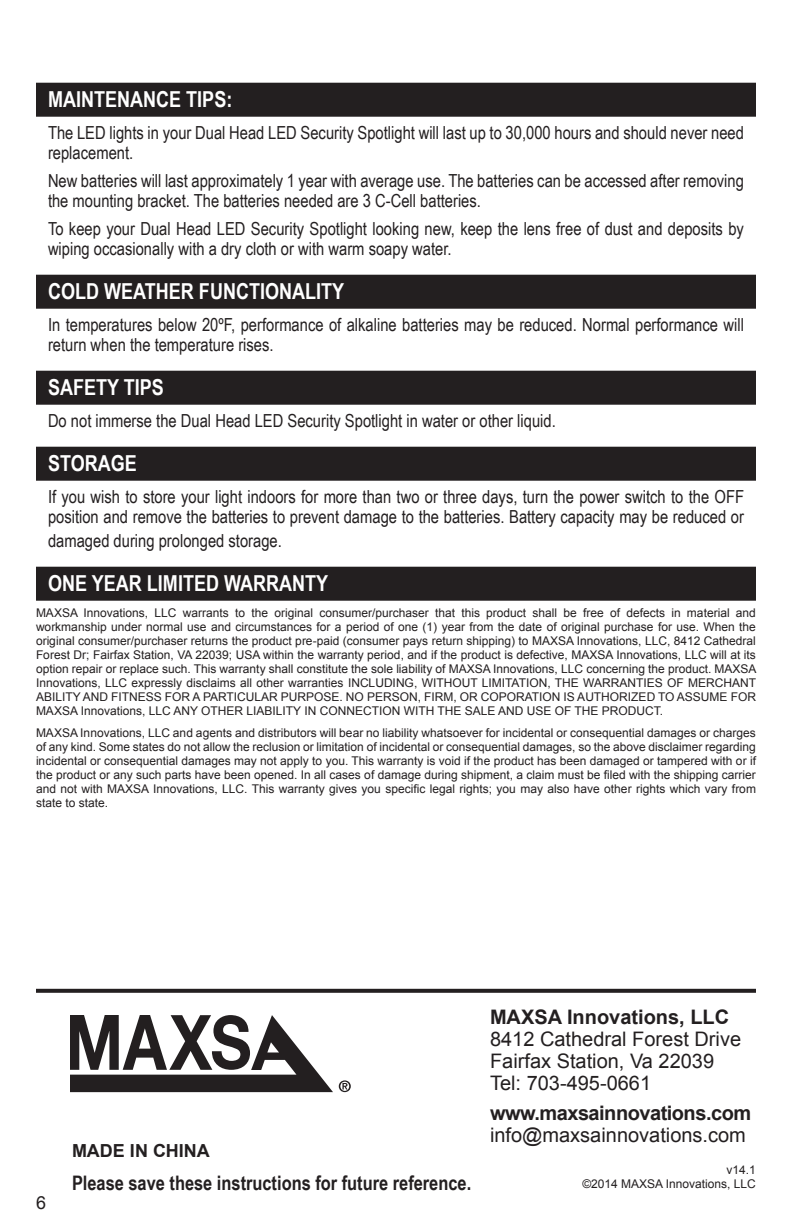
<style>
.page{position:relative;width:792px;height:1224px;background:#fff}
.page>*{position:absolute;margin:0;border:0;box-sizing:border-box;transform-origin:0 0}
.HEADING{font:700 22px "Arial Narrow";color:#fff}
.t1{font:20px/22px "Arial";color:#231f20}
.Model{font:700 20px "Arial Narrow";color:#231f20}
.t2{font:700 20px "Arial";letter-spacing:-.025em;color:#231f20}
.t3{font:700 20px "Arial";color:#231f20}
.Paragraph{font:18px/20px "Arial Narrow";color:#231f20}
.t4{font:700 18px "Arial";color:#231f20}
.t5{font:18px "Arial";color:#231f20}
.small_print{font:12px/14px "Arial";color:#231f20;text-align:justify}
.s1{font-weight:700;font-size:22px;color:#fff}
</style>
<div class="page">
<svg style="left:36px;top:989px;width:720px;height:4px;background:#2e2a2b"></svg>
<svg style="left:70px;top:1015px;width:263px;height:77px"></svg>
<svg style="left:339px;top:1080px;width:12px;height:12px"></svg>
<div style="left:36px;top:83px;width:720px;height:34px;background:#231f20"></div>
<div style="left:36px;top:275px;width:720px;height:34px;background:#231f20"></div>
<div style="left:36px;top:371px;width:720px;height:34px;background:#231f20"></div>
<div style="left:36px;top:447px;width:720px;height:34px;background:#231f20"></div>
<div style="left:36px;top:567px;width:720px;height:34px;background:#231f20"></div>
<p class="HEADING" style="left:48px;top:82px;width:186px">MAINTENANCE TIPS:</p>
<p class="Paragraph" style="left:48px;top:122px;width:698px">The LED lights in your Dual Head LED Security Spotlight will last up to 30,000 hours and should never need replacement.</p>
<p class="Paragraph" style="left:48px;top:170px;width:698px">New batteries will last approximately 1 year with average use. The batteries can be accessed after removing the mounting bracket. The batteries needed are 3 C-Cell batteries.</p>
<p class="Paragraph" style="left:48px;top:218px;width:697px">To keep your Dual Head LED Security Spotlight looking new, keep the lens free of dust and deposits by wiping occasionally with a dry cloth or with warm soapy water.</p>
<p class="HEADING" style="left:48px;top:274px;width:298px">COLD WEATHER FUNCTIONALITY</p>
<p class="Paragraph" style="left:48px;top:314px;width:697px">In temperatures below 20ºF, performance of alkaline batteries may be reduced. Normal performance will return when the temperature rises.</p>
<p class="HEADING" style="left:48px;top:370px;width:117px">SAFETY TIPS</p>
<p class="Paragraph" style="left:48px;top:410px;width:509px">Do not immerse the Dual Head LED Security Spotlight in water or other liquid.</p>
<p class="HEADING" style="left:48px;top:446px;width:90px">STORAGE</p>
<p class="Paragraph" style="left:48px;top:486px;width:698px">If you wish to store your light indoors for more than two or three days, turn the power switch to the OFF position and remove the batteries to prevent damage to the batteries. Battery capacity may be reduced or</p>
<p class="Paragraph" style="left:48px;top:530px;width:495px">damaged during prolonged storage.<span class="s1">REPLACING THE BATTERIES:</span></p>
<p class="HEADING" style="left:48px;top:566px;width:282px">ONE YEAR LIMITED WARRANTY</p>
<p class="small_print" style="left:36px;top:606px;width:722px">MAXSA Innovations, LLC warrants to the original consumer/purchaser that this product shall be free of defects in material and workmanship under normal use and circumstances for a period of one (1) year from the date of original purchase for use. When the original consumer/purchaser returns the product pre-paid (consumer pays return shipping) to MAXSA Innovations, LLC, 8412 Cathedral Forest Dr; Fairfax Station, VA 22039; USA within the warranty period, and if the product is defective, MAXSA Innovations, LLC will at its option repair or replace such. This warranty shall constitute the sole liability of MAXSA Innovations, LLC concerning the product. MAXSA Innovations, LLC expressly disclaims all other warranties INCLUDING, WITHOUT LIMITATION, THE WARRANTIES OF MERCHANT ABILITY AND FITNESS FOR A PARTICULAR PURPOSE. NO PERSON, FIRM, OR COPORATION IS AUTHORIZED TO ASSUME FOR MAXSA Innovations, LLC ANY OTHER LIABILITY IN CONNECTION WITH THE SALE AND USE OF THE PRODUCT.</p>
<p class="small_print" style="left:36px;top:726px;width:722px">MAXSA Innovations, LLC and agents and distributors will bear no liability whatsoever for incidental or consequential damages or charges of any kind. Some states do not allow the reclusion or limitation of incidental or consequential damages, so the above disclaimer regarding incidental or consequential damages may not apply to you. This warranty is void if the product has been damaged or tampered with or if the product or any such parts have been opened. In all cases of damage during shipment, a claim must be filed with the shipping carrier and not with MAXSA Innovations, LLC. This warranty gives you specific legal rights; you may also have other rights which vary from state to state.</p>
<p class="t5" style="left:36px;top:1191px;width:12px">6</p>
<h3 class="t4" style="left:72px;top:1138px;width:139px">MADE IN CHINA</h3>
<p class="Model" style="left:72px;top:1168px;width:401px">Please save these instructions for future reference.</p>
<h2 class="t3" style="left:490px;top:1004px;width:241px">MAXSA Innovations, LLC</h2>
<h2 class="t1" style="left:490px;top:1028px;width:253px">8412 Cathedral Forest Drive<br>Fairfax Station, Va 22039<br>Tel: 703-495-0661</h2>
<h2 class="t2" style="left:490px;top:1100px;width:263px">www.maxsainnovations.com</h2>
<h2 class="t1" style="left:490px;top:1124px;width:257px">info@maxsainnovations.com</h2>
<p class="small_print" style="left:582px;top:1163px;width:175px;text-align:right">v14.1<br>©2014 MAXSA Innovations, LLC</p>
</div>
